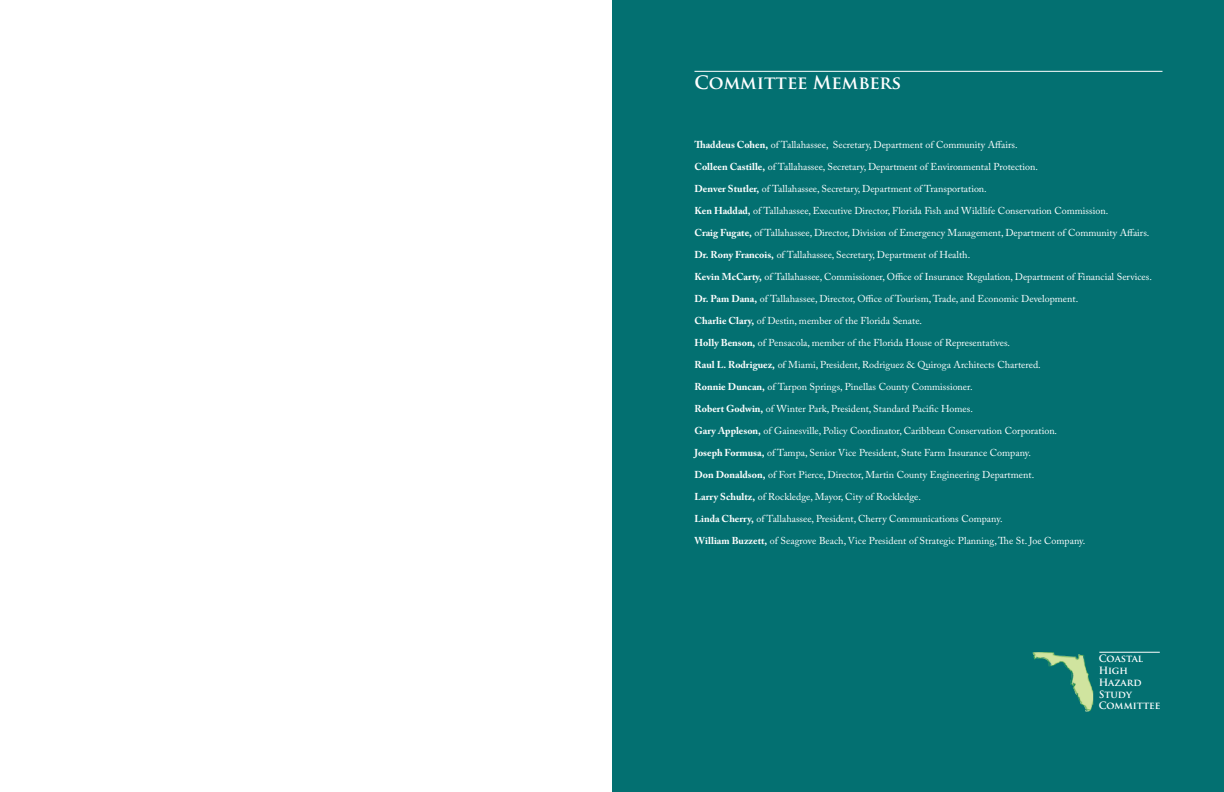
<style>
.page{position:relative;width:1224px;height:792px;background:#fff}
.page>*{position:absolute;margin:0;border:0;box-sizing:border-box;transform-origin:0 0}
.t1{font:700 18px "Trajan Pro";color:#fff}
.t2{font:10px/22px "Adobe Caslon Pro";color:#fff}
.t3{font:700 9.8px/11.8px "Trajan Pro";color:#fff}
.s1{font-weight:700}
</style>
<div class="page">
<div style="left:612px;top:0;width:612px;height:792px;background:#037071"></div>
<hr style="left:694px;top:71px;width:468px;height:1px;background:#fff">
<img style="left:1032px;top:652px;width:61px;height:60px">
<hr style="left:1099px;top:652px;width:61px;height:1px;background:#fff">
<h1 class="t1" style="left:694px;top:72px;width:208px">Committee Members</h1>
<p class="t2" style="left:694px;top:134px;width:325px"><span class="s1">Thaddeus Cohen,</span> of Tallahassee, Secretary, Department of Community Affairs.</p>
<p class="t2" style="left:694px;top:156px;width:345px"><span class="s1">Colleen Castille,</span> of Tallahassee, Secretary, Department of Environmental Protection.</p>
<p class="t2" style="left:694px;top:178px;width:294px"><span class="s1">Denver Stutler,</span> of Tallahassee, Secretary, Department of Transportation.</p>
<p class="t2" style="left:694px;top:200px;width:415px"><span class="s1">Ken Haddad,</span> of Tallahassee, Executive Director, Florida Fish and Wildlife Conservation Commission.</p>
<p class="t2" style="left:694px;top:222px;width:457px"><span class="s1">Craig Fugate,</span> of Tallahassee, Director, Division of Emergency Management, Department of Community Affairs.</p>
<p class="t2" style="left:694px;top:244px;width:459px"><span class="s1">Dr. Rony Francois,</span> of Tallahassee, Secretary, Department of Health.<br><span class="s1">Kevin McCarty,</span> of Tallahassee, Commissioner, Office of Insurance Regulation, Department of Financial Services.</p>
<p class="t2" style="left:694px;top:288px;width:385px"><span class="s1">Dr. Pam Dana,</span> of Tallahassee, Director, Office of Tourism, Trade, and Economic Development.</p>
<p class="t2" style="left:694px;top:310px;width:229px"><span class="s1">Charlie Clary,</span> of Destin, member of the Florida Senate.</p>
<p class="t2" style="left:694px;top:332px;width:317px"><span class="s1">Holly Benson,</span> of Pensacola, member of the Florida House of Representatives.</p>
<p class="t2" style="left:694px;top:354px;width:348px"><span class="s1">Raul L. Rodriguez,</span> of Miami, President, Rodriguez &amp; Quiroga Architects Chartered.</p>
<p class="t2" style="left:694px;top:376px;width:280px"><span class="s1">Ronnie Duncan,</span> of Tarpon Springs, Pinellas County Commissioner.</p>
<p class="t2" style="left:694px;top:398px;width:280px"><span class="s1">Robert Godwin,</span> of Winter Park, President, Standard Pacific Homes.</p>
<p class="t2" style="left:694px;top:420px;width:364px"><span class="s1">Gary Appleson,</span> of Gainesville, Policy Coordinator, Caribbean Conservation Corporation.</p>
<p class="t2" style="left:694px;top:442px;width:338px"><span class="s1">Joseph Formusa,</span> of Tampa, Senior Vice President, State Farm Insurance Company.</p>
<p class="t2" style="left:694px;top:464px;width:341px"><span class="s1">Don Donaldson,</span> of Fort Pierce, Director, Martin County Engineering Department.</p>
<p class="t2" style="left:694px;top:486px;width:228px"><span class="s1">Larry Schultz,</span> of Rockledge, Mayor, City of Rockledge.</p>
<p class="t2" style="left:694px;top:508px;width:310px"><span class="s1">Linda Cherry,</span> of Tallahassee, President, Cherry Communications Company.</p>
<p class="t2" style="left:694px;top:530px;width:392px"><span class="s1">William Buzzett,</span> of Seagrove Beach, Vice President of Strategic Planning, The St. Joe Company.</p>
<p class="t3" style="left:1099px;top:653px;width:63px">Coastal<br>High<br>Hazard<br>Study<br>Committee</p>
</div>
